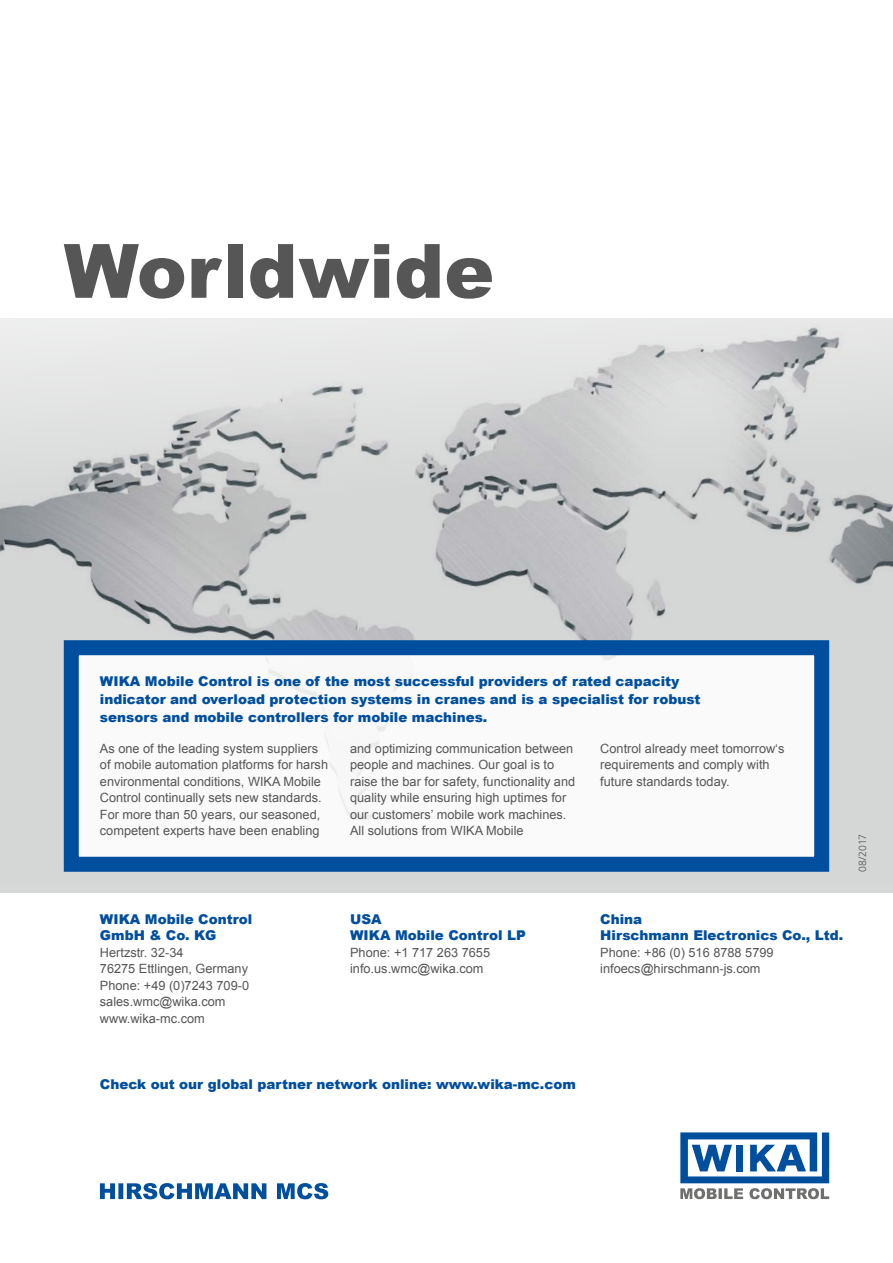
<style>
.page{position:relative;width:893px;height:1263px;background:#fff}
.page>*{position:absolute;margin:0;border:0;box-sizing:border-box;transform-origin:0 0}
.t1{font:900 75px "Arial";color:#565656}
.t2{font:900 13.5px/16.5px "Arial";color:#004e9e}
.t3{font:12.75px/16.5px "Arial";color:#565656}
.t4{font:300 10.5px "Frutiger LT Std";color:#565656}
</style>
<div class="page">
<svg style="left:0;top:319px;width:893px;height:574px;fill:#d5d6d6"></svg>
<div style="left:71px;top:650px;width:748px;height:214px;background:#fff"></div>
<div style="left:64px;top:640px;width:765px;height:232px;border:15px solid #004e9e"></div>
<img style="left:0;top:819px;width:11px;height:74px">
<svg style="left:100px;top:1183px;width:228px;height:16px"></svg>
<svg style="left:680px;top:1132px;width:149px;height:67px"></svg>
<p class="t1" style="left:64px;top:217px;width:432px">Worldwide</p>
<p class="t2" style="left:100px;top:672px;width:602px;line-height:18px">WIKA Mobile Control is one of the most successful providers of rated capacity indicator and overload protection systems in cranes and is a specialist for robust sensors and mobile controllers for mobile machines.</p>
<p class="t3" style="left:600px;top:740px;width:186px">Control already meet tomorrow‘s requirements and comply with future standards today.</p>
<p class="t3" style="left:100px;top:740px;width:230px">As one of the leading system suppliers of mobile automation platforms for harsh environmental conditions, WIKA Mobile Control continually sets new standards.<br>For more than 50 years, our seasoned, competent experts have been enabling</p>
<p class="t3" style="left:350px;top:740px;width:227px">and optimizing communication between people and machines. Our goal is to raise the bar for safety, functionality and quality while ensuring high uptimes for our customers’ mobile work machines.</p>
<p class="t3" style="left:350px;top:823px;width:175px">All solutions from WIKA Mobile</p>
<p class="t4" style="left:856px;top:872px;width:39px;rotate:-90deg">08/2017</p>
<p class="t2" style="left:100px;top:910px;width:154px">WIKA Mobile Control<br>GmbH &amp; Co. KG</p>
<p class="t3" style="left:100px;top:944px;width:85px">Hertzstr. 32-34</p>
<p class="t3" style="left:100px;top:961px;width:151px">76275 Ettlingen, Germany  </p>
<p class="t3" style="left:100px;top:977px;width:151px">Phone: +49 (0)7243 709-0</p>
<p class="t3" style="left:100px;top:994px;width:127px">sales.wmc@wika.com</p>
<p class="t3" style="left:100px;top:1010px;width:106px">www.wika-mc.com</p>
<p class="t2" style="left:350px;top:910px;width:177px">USA<br>WIKA Mobile Control LP</p>
<p class="t3" style="left:350px;top:944px;width:142px">Phone: +1 717 263 7655 info.us.wmc@wika.com</p>
<p class="t2" style="left:600px;top:910px;width:245px">China<br>Hirschmann Electronics Co., Ltd.</p>
<p class="t3" style="left:600px;top:944px;width:175px">Phone: +86 (0) 516 8788 5799</p>
<p class="t3" style="left:600px;top:961px;width:162px">infoecs@hirschmann-js.com</p>
<p class="t2" style="left:100px;top:1075px;width:477px">Check out our global partner network online: www.wika-mc.com</p>
</div>
